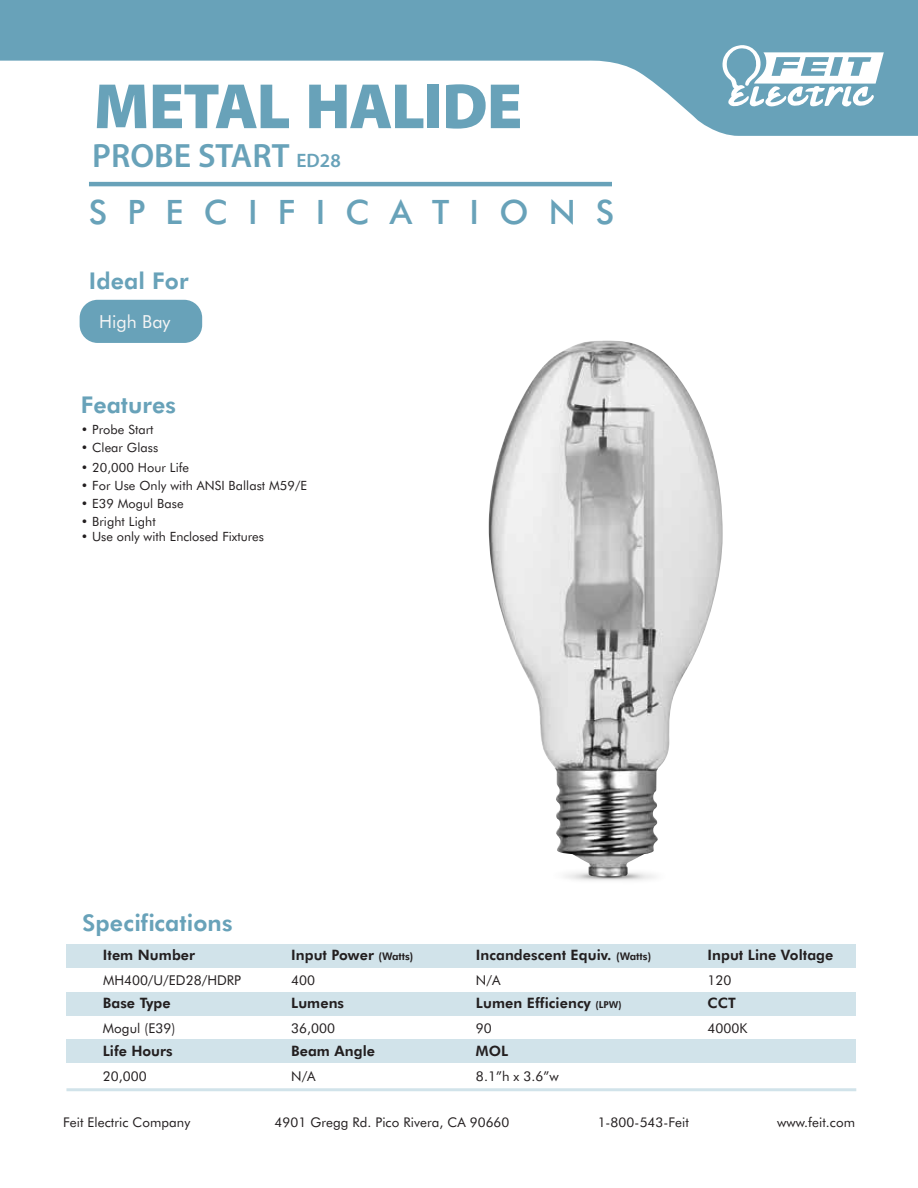
<style>
.page{position:relative;width:918px;height:1188px;background:#fff}
.page>*{position:absolute;margin:0;border:0;box-sizing:border-box;transform-origin:0 0}
.t1{font:900 64.5px "Myriad Pro";letter-spacing:-.025em;color:#68a2b9}
.t2{font:600 33.75px "Myriad Pro";color:#68a2b9}
.t3{font:500 33.6px "Futura BT";letter-spacing:.6em;color:#68a2b9}
.t4{font:800 23.1px "Futura BT";letter-spacing:.005em;color:#68a2b9}
.t5{font:18px "Futura BT";color:#f5f5f5}
.t6{font:800 14.4px "Futura BT";letter-spacing:.005em;color:#231f20}
.t7{font:13.5px "Futura BT";color:#231f20}
.t8{font:13.35px "Futura BT";letter-spacing:.005em;color:#231f20}
.t9{font:12.75px "Futura BT";letter-spacing:.005em;color:#231f20}
.s1{font-size:19.5px}
.s2{font-size:10.5px}
.s3{font-size:9.6px}
</style>
<div class="page">
<hr style="left:66px;top:1088px;width:790px;height:3px;background:#68a2b9">
<div style="left:66px;top:944px;width:790px;height:24px;background:#d1e3ea"></div>
<div style="left:66px;top:992px;width:790px;height:24px;background:#d1e3ea"></div>
<div style="left:66px;top:1039px;width:790px;height:24px;background:#d1e3ea"></div>
<svg style="left:0;top:0;width:918px;height:136px;fill:#68a2b9"></svg>
<svg style="left:721px;top:45px;width:163px;height:63px"></svg>
<div style="left:80px;top:300px;width:122px;height:43px;background:#68a2b9;border-radius:18px"></div>
<hr style="left:89px;top:182px;width:523px;height:4px;background:#68a2b9">
<img style="left:489px;top:340px;width:234px;height:537px">
<h1 class="t1" style="left:94px;top:63px;width:430px">METAL HALIDE</h1>
<h2 class="t2" style="left:92px;top:137px;width:250px">PROBE START <span class="s1">ED28</span></h2>
<h3 class="t3" style="left:89px;top:191px;width:527px">SPECIFICATIONS</h3>
<h3 class="t4" style="left:89px;top:267px;width:101px">Ideal For</h3>
<p class="t5" style="left:99px;top:311px;width:73px">High Bay</p>
<h3 class="t4" style="left:81px;top:391px;width:97px">Features</h3>
<p class="t9" style="left:81px;top:422px;width:74px">• Probe Start</p>
<p class="t9" style="left:81px;top:440px;width:79px">• Clear Glass</p>
<p class="t9" style="left:81px;top:460px;width:110px">• 20,000 Hour Life</p>
<p class="t9" style="left:81px;top:478px;width:228px">• For Use Only with ANSI Ballast M59/E</p>
<p class="t9" style="left:81px;top:496px;width:104px">• E39 Mogul Base</p>
<p class="t9" style="left:81px;top:514px;width:76px">• Bright Light</p>
<p class="t9" style="left:81px;top:529px;width:185px">• Use only with Enclosed Fixtures</p>
<h3 class="t4" style="left:82px;top:909px;width:152px">Specifications</h3>
<p class="t6" style="left:103px;top:946px;width:94px">Item Number</p>
<p class="t6" style="left:291px;top:946px;width:124px">Input Power <span class="s2">(Watts)</span></p>
<p class="t6" style="left:476px;top:946px;width:177px">Incandescent Equiv. <span class="s2">(Watts)</span></p>
<p class="t6" style="left:708px;top:946px;width:127px">Input Line Voltage</p>
<p class="t7" style="left:103px;top:972px;width:139px">MH400/U/ED28/HDRP</p>
<p class="t7" style="left:291px;top:972px;width:25px">400</p>
<p class="t7" style="left:103px;top:1020px;width:74px">Mogul (E39)</p>
<p class="t7" style="left:291px;top:1020px;width:45px">36,000</p>
<p class="t7" style="left:476px;top:1020px;width:17px">90</p>
<p class="t7" style="left:103px;top:1068px;width:45px">20,000</p>
<p class="t7" style="left:291px;top:1068px;width:26px">N/A</p>
<p class="t7" style="left:476px;top:972px;width:26px">N/A</p>
<p class="t7" style="left:708px;top:972px;width:26px">120</p>
<p class="t6" style="left:476px;top:994px;width:147px">Lumen Efficiency <span class="s3">(LPW)</span></p>
<p class="t6" style="left:708px;top:994px;width:30px">CCT</p>
<p class="t6" style="left:291px;top:994px;width:54px">Lumens</p>
<p class="t6" style="left:291px;top:1042px;width:85px">Beam Angle</p>
<p class="t6" style="left:103px;top:994px;width:69px">Base Type</p>
<p class="t7" style="left:708px;top:1020px;width:42px">4000K</p>
<p class="t6" style="left:103px;top:1042px;width:71px">Life Hours</p>
<p class="t6" style="left:476px;top:1042px;width:34px">MOL</p>
<p class="t7" style="left:476px;top:1068px;width:84px">8.1”h x 3.6”w</p>
<p class="t8" style="left:63px;top:1114px;width:129px">Feit Electric Company</p>
<p class="t8" style="left:275px;top:1114px;width:236px">4901 Gregg Rd. Pico Rivera, CA 90660</p>
<p class="t8" style="left:598px;top:1114px;width:93px">1-800-543-Feit</p>
<p class="t8" style="left:777px;top:1114px;width:79px">www.feit.com</p>
</div>
